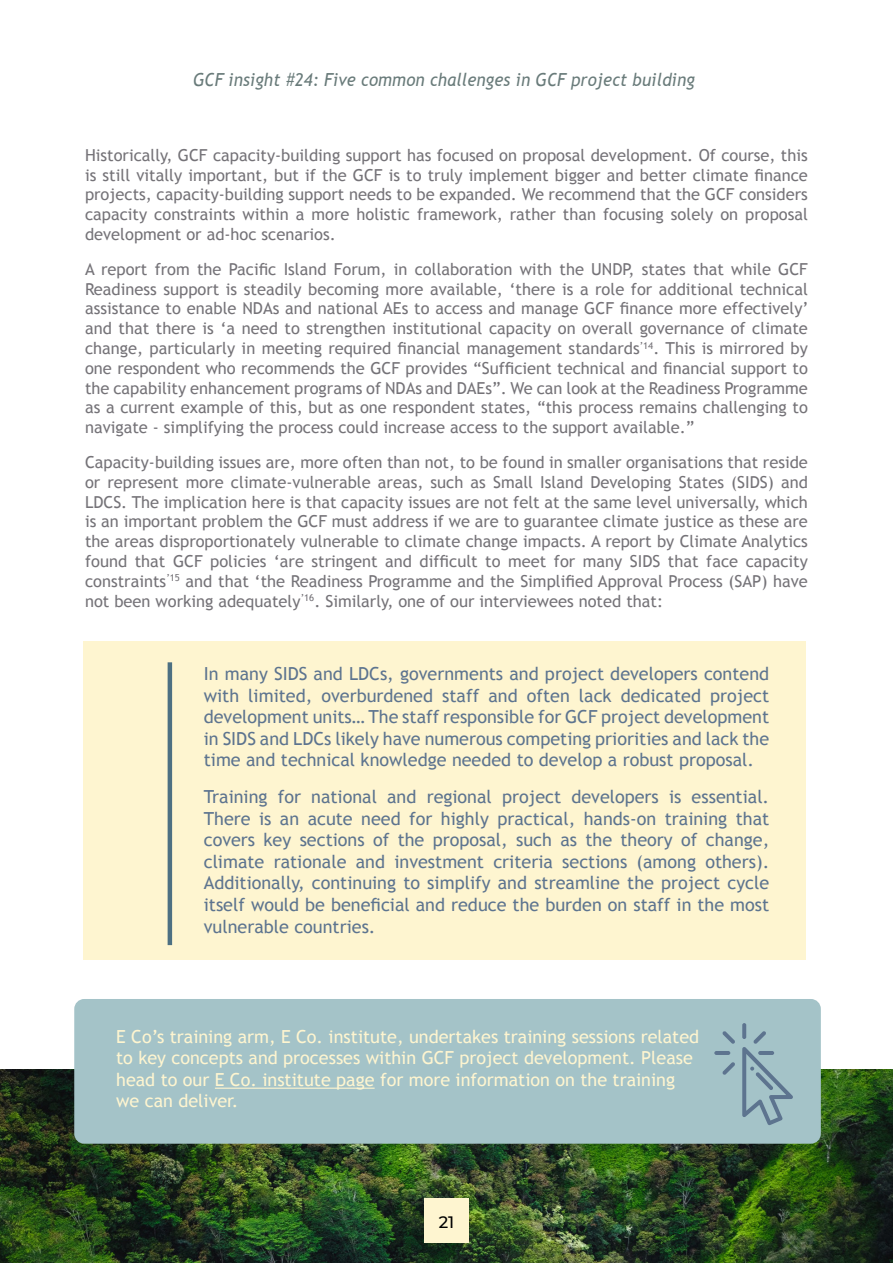
<style>
.page{position:relative;width:893px;height:1263px;background:#fff}
.page>*{position:absolute;margin:0;border:0;box-sizing:border-box;transform-origin:0 0}
.t1{font:18px/21.6px "Trebuchet MS";color:#5d748f;text-align:justify}
.t2{font:18px/21.6px "Trebuchet MS";color:#fef5d0}
.t3{font:italic 18px "Trebuchet MS";letter-spacing:.01em;color:#697b7a;scale:.93 1}
.t4{font:16.5px/19.8px "Trebuchet MS";color:#757378;text-align:justify}
.t5{font:500 16.5px "Montserrat";color:#000}
</style>
<div class="page">
<img style="left:0;top:1069px;width:893px;height:194px">
<div style="left:424px;top:1198px;width:45px;height:45px;background:#fef5d0"></div>
<div style="left:83px;top:641px;width:722px;height:319px;background:#fef5d0"></div>
<hr style="left:168px;top:662px;width:4px;height:283px;background:#4d7082">
<div style="left:76px;top:1000px;width:743px;height:142px;background:#a4c3c8;border-radius:9px"></div>
<div style="left:74px;top:999px;width:747px;height:145px;border:3px solid #a4c3c8;border-radius:9px"></div>
<hr style="left:215px;top:1087px;width:160px;height:2px;background:#fef5d0">
<hr style="left:714px;top:1051px;width:16px;height:4px;background:#5d748f;border-radius:2px">
<svg style="left:742px;top:1023px;width:4px;height:16px"></svg>
<svg style="left:722px;top:1062px;width:13px;height:13px"></svg>
<svg style="left:722px;top:1031px;width:13px;height:13px"></svg>
<svg style="left:742px;top:1031px;width:51px;height:94px"></svg>
<p class="t3" style="left:193px;top:69px;width:541px">GCF insight #24: Five common challenges in GCF project building</p>
<p class="t4" style="left:85px;top:145px;width:724px">Historically, GCF capacity-building support has focused on proposal development. Of course, this is still vitally important, but if the GCF is to truly implement bigger and better climate finance projects, capacity-building support needs to be expanded. We recommend that the GCF considers capacity constraints within a more holistic framework, rather than focusing solely on proposal development or ad-hoc scenarios.</p>
<p class="t4" style="left:85px;top:259px;width:725px">A report from the Pacific Island Forum, in collaboration with the UNDP, states that while GCF Readiness support is steadily becoming more available, ‘there is a role for additional technical assistance to enable NDAs and national AEs to access and manage GCF finance more effectively’ and that there is ‘a need to strengthen institutional capacity on overall governance of climate change, particularly in meeting required financial management standards<sup>’14</sup>. This is mirrored by one respondent who recommends the GCF provides “Sufficient technical and financial support to the capability enhancement programs of NDAs and DAEs”. We can look at the Readiness Programme as a current example of this, but as one respondent states, “this process remains challenging to navigate - simplifying the process could increase access to the support available.”</p>
<p class="t4" style="left:85px;top:452px;width:724px">Capacity-building issues are, more often than not, to be found in smaller organisations that reside or represent more climate-vulnerable areas, such as Small Island Developing States (SIDS) and LDCS. The implication here is that capacity issues are not felt at the same level universally, which is an important problem the GCF must address if we are to guarantee climate justice as these are the areas disproportionately vulnerable to climate change impacts. A report by Climate Analytics found that GCF policies ‘are stringent and difficult to meet for many SIDS that face capacity constraints<sup>’15</sup> and that ‘the Readiness Programme and the Simplified Approval Process (SAP) have not been working adequately<sup>’16</sup>. Similarly, one of our interviewees noted that:</p>
<p class="t1" style="left:204px;top:663px;width:567px">In many SIDS and LDCs, governments and project developers contend with limited, overburdened staff and often lack dedicated project development units… The staff responsible for GCF project development in SIDS and LDCs likely have numerous competing priorities and lack the time and technical knowledge needed to develop a robust proposal.</p>
<p class="t1" style="left:204px;top:786px;width:567px">Training for national and regional project developers is essential.<br>There is an acute need for highly practical, hands-on training that covers key sections of the proposal, such as the theory of change, climate rationale and investment criteria sections (among others).<br>Additionally, continuing to simplify and streamline the project cycle itself would be beneficial and reduce the burden on staff in the most vulnerable countries.</p>
<p class="t2" style="left:116px;top:1026px;width:585px">E Co’s training arm, E Co. institute, undertakes training sessions related to key concepts and processes within GCF project development. Please head to our E Co. institute page for more information on the training we can deliver.</p>
<p class="t5" style="left:439px;top:1211px;width:17px">21</p>
</div>
